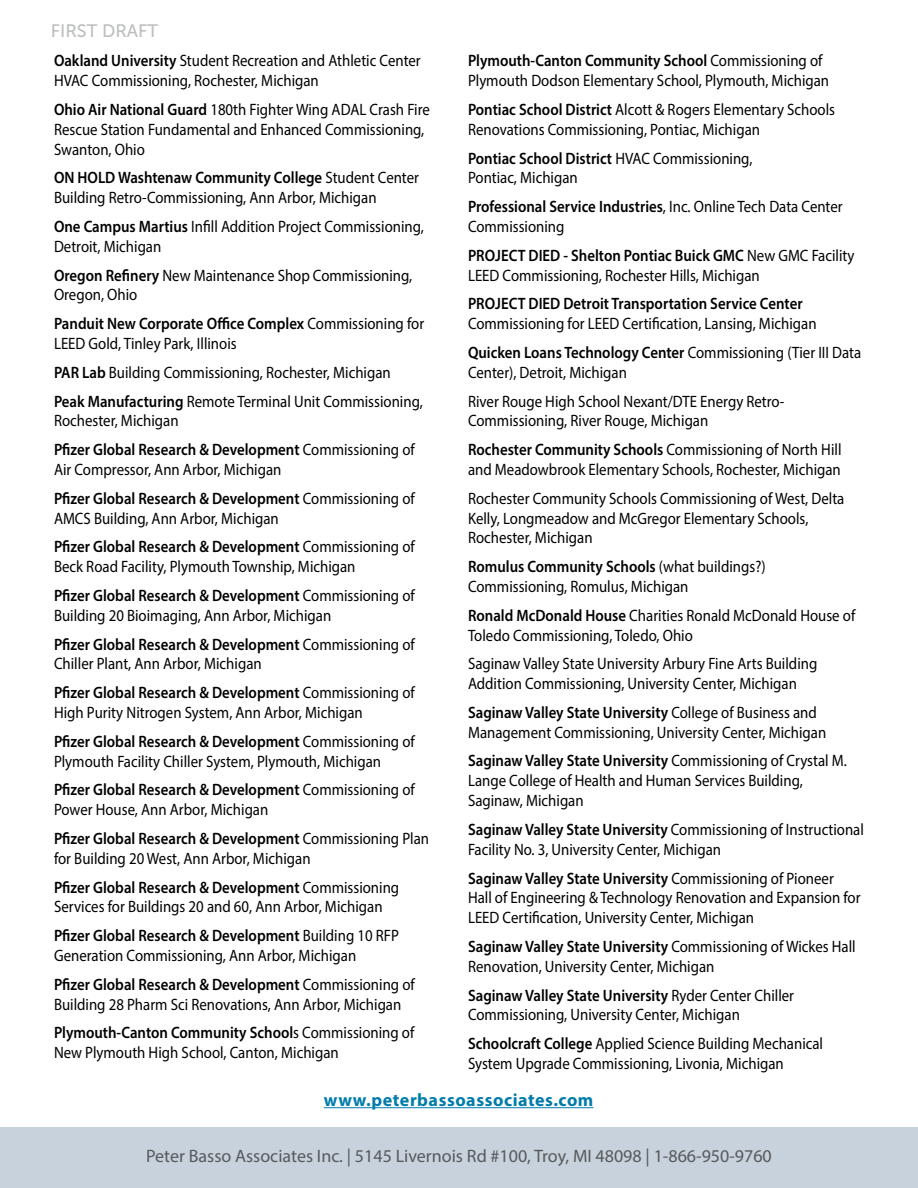
<style>
.page{position:relative;width:918px;height:1188px;background:#fff}
.page>*{position:absolute;margin:0;border:0;box-sizing:border-box;transform-origin:0 0}
.t1{font:18px "Myriad Pro";color:#58595b}
.t2{font:700 18px "Myriad Pro";letter-spacing:.03em;color:#007cab}
.t3{font:18px "Museo Sans 500";color:#bcbec0}
.t4{font:16.5px/19.8px "Myriad Pro";color:#000;scale:.9 1}
.t5{font:600 16.5px "Myriad Pro";color:#000;scale:.9 1}
.s1{font-weight:600}
</style>
<div class="page">
<div style="left:0;top:1128px;width:918px;height:60px;background:#c7d2dc"></div>
<hr style="left:324px;top:1107px;width:269px;height:1px;background:#007cab">
<p class="t3" style="left:51px;top:21px;width:109px">FIRST DRAFT</p>
<p class="t4" style="left:54px;top:51px;width:409px"><span class="s1">Oakland University</span> Student Recreation and Athletic Center<br>HVAC Commissioning, Rochester, Michigan</p>
<p class="t4" style="left:54px;top:99px;width:419px"><span class="s1">Ohio Air National Guard</span> 180th Fighter Wing ADAL Crash Fire<br>Rescue Station Fundamental and Enhanced Commissioning,<br>Swanton, Ohio</p>
<p class="t4" style="left:54px;top:168px;width:407px"><span class="s1">ON HOLD Washtenaw Community College</span> Student Center<br>Building Retro-Commissioning, Ann Arbor, Michigan</p>
<p class="t4" style="left:54px;top:216px;width:413px"><span class="s1">One Campus Martius</span> Infill Addition Project Commissioning,<br>Detroit, Michigan</p>
<p class="t4" style="left:54px;top:265px;width:400px"><span class="s1">Oregon Refinery</span> New Maintenance Shop Commissioning,<br>Oregon, Ohio</p>
<p class="t4" style="left:54px;top:313px;width:413px"><span class="s1">Panduit New Corporate Office Complex</span> Commissioning for<br>LEED Gold, Tinley Park, Illinois</p>
<p class="t4" style="left:54px;top:358px;width:411px;line-height:28.8px"><span class="s1">PAR Lab</span> Building Commissioning, Rochester, Michigan<br><span class="s1">Peak Manufacturing</span> Remote Terminal Unit Commissioning,</p>
<p class="t4" style="left:54px;top:406px;width:402px;line-height:28.8px">Rochester, Michigan<br><span class="s1">Pfizer Global Research &amp; Development</span> Commissioning of</p>
<p class="t4" style="left:54px;top:455px;width:402px;line-height:28.8px">Air Compressor, Ann Arbor, Michigan<br><span class="s1">Pfizer Global Research &amp; Development</span> Commissioning of</p>
<p class="t4" style="left:54px;top:503px;width:402px;line-height:28.8px">AMCS Building, Ann Arbor, Michigan<br><span class="s1">Pfizer Global Research &amp; Development</span> Commissioning of</p>
<p class="t4" style="left:54px;top:552px;width:402px;line-height:28.8px">Beck Road Facility, Plymouth Township, Michigan<br><span class="s1">Pfizer Global Research &amp; Development</span> Commissioning of</p>
<p class="t4" style="left:54px;top:601px;width:402px;line-height:28.8px">Building 20 Bioimaging, Ann Arbor, Michigan<br><span class="s1">Pfizer Global Research &amp; Development</span> Commissioning of</p>
<p class="t4" style="left:54px;top:649px;width:402px;line-height:28.8px">Chiller Plant, Ann Arbor, Michigan<br><span class="s1">Pfizer Global Research &amp; Development</span> Commissioning of</p>
<p class="t4" style="left:54px;top:698px;width:402px;line-height:28.8px">High Purity Nitrogen System, Ann Arbor, Michigan<br><span class="s1">Pfizer Global Research &amp; Development</span> Commissioning of</p>
<p class="t4" style="left:54px;top:746px;width:402px;line-height:28.8px">Plymouth Facility Chiller System, Plymouth, Michigan<br><span class="s1">Pfizer Global Research &amp; Development</span> Commissioning of</p>
<p class="t4" style="left:54px;top:795px;width:418px;line-height:28.8px">Power House, Ann Arbor, Michigan<br><span class="s1">Pfizer Global Research &amp; Development</span> Commissioning Plan</p>
<p class="t4" style="left:54px;top:844px;width:385px;line-height:28.8px">for Building 20 West, Ann Arbor, Michigan<br><span class="s1">Pfizer Global Research &amp; Development</span> Commissioning</p>
<p class="t4" style="left:54px;top:892px;width:385px;line-height:28.8px">Services for Buildings 20 and 60, Ann Arbor, Michigan<br><span class="s1">Pfizer Global Research &amp; Development</span> Building 10 RFP</p>
<p class="t4" style="left:54px;top:941px;width:402px;line-height:28.8px">Generation Commissioning, Ann Arbor, Michigan<br><span class="s1">Pfizer Global Research &amp; Development</span> Commissioning of</p>
<p class="t4" style="left:54px;top:989px;width:402px;line-height:28.8px">Building 28 Pharm Sci Renovations, Ann Arbor, Michigan<br><span class="s1">Plymouth-Canton Community School</span>s Commissioning of</p>
<p class="t4" style="left:54px;top:1042px;width:318px">New Plymouth High School, Canton, Michigan</p>
<p class="t4" style="left:468px;top:51px;width:403px"><span class="s1">Plymouth-Canton Community School</span> Commissioning of<br>Plymouth Dodson Elementary School, Plymouth, Michigan</p>
<p class="t4" style="left:468px;top:99px;width:409px"><span class="s1">Pontiac School District</span> Alcott &amp; Rogers Elementary Schools<br>Renovations Commissioning, Pontiac, Michigan</p>
<p class="t4" style="left:468px;top:148px;width:318px"><span class="s1">Pontiac School District</span> HVAC Commissioning,<br>Pontiac, Michigan</p>
<p class="t4" style="left:468px;top:196px;width:418px"><span class="s1">Professional Service Industries</span>, Inc. Online Tech Data Center<br>Commissioning</p>
<p class="t4" style="left:468px;top:245px;width:431px"><span class="s1">PROJECT DIED - Shelton Pontiac Buick GMC</span> New GMC Facility<br>LEED Commissioning, Rochester Hills, Michigan</p>
<p class="t5" style="left:468px;top:293px;width:373px">PROJECT DIED Detroit Transportation Service Center</p>
<p class="t4" style="left:468px;top:309px;width:438px;line-height:28.8px">Commissioning for LEED Certification, Lansing, Michigan<br><span class="s1">Quicken Loans Technology Center</span> Commissioning (Tier III Data</p>
<p class="t4" style="left:468px;top:358px;width:353px;line-height:28.8px">Center), Detroit, Michigan<br>River Rouge High School Nexant/DTE Energy Retro-</p>
<p class="t4" style="left:468px;top:406px;width:417px;line-height:28.8px">Commissioning, River Rouge, Michigan<br><span class="s1">Rochester Community Schools</span> Commissioning of North Hill</p>
<p class="t4" style="left:468px;top:455px;width:420px;line-height:28.8px">and Meadowbrook Elementary Schools, Rochester, Michigan<br>Rochester Community Schools Commissioning of West, Delta</p>
<p class="t4" style="left:468px;top:508px;width:380px">Kelly, Longmeadow and McGregor Elementary Schools,<br>Rochester, Michigan</p>
<p class="t4" style="left:468px;top:556px;width:332px"><span class="s1">Romulus Community Schools</span> (what buildings?)<br>Commissioning, Romulus, Michigan</p>
<p class="t4" style="left:468px;top:605px;width:432px"><span class="s1">Ronald McDonald House</span> Charities Ronald McDonald House of<br>Toledo Commissioning, Toledo, Ohio</p>
<p class="t4" style="left:468px;top:654px;width:390px">Saginaw Valley State University Arbury Fine Arts Building<br>Addition Commissioning, University Center, Michigan</p>
<p class="t4" style="left:468px;top:702px;width:400px"><span class="s1">Saginaw Valley State University</span> College of Business and<br>Management Commissioning, University Center, Michigan</p>
<p class="t4" style="left:468px;top:751px;width:423px"><span class="s1">Saginaw Valley State University</span> Commissioning of Crystal M.<br>Lange College of Health and Human Services Building,<br>Saginaw, Michigan</p>
<p class="t4" style="left:468px;top:819px;width:441px"><span class="s1">Saginaw Valley State University</span> Commissioning of Instructional<br>Facility No. 3, University Center, Michigan</p>
<p class="t4" style="left:468px;top:868px;width:438px"><span class="s1">Saginaw Valley State University</span> Commissioning of Pioneer<br>Hall of Engineering &amp; Technology Renovation and Expansion for<br>LEED Certification, University Center, Michigan</p>
<p class="t4" style="left:468px;top:936px;width:432px"><span class="s1">Saginaw Valley State University</span> Commissioning of Wickes Hall<br>Renovation, University Center, Michigan</p>
<p class="t4" style="left:468px;top:985px;width:364px"><span class="s1">Saginaw Valley State University</span> Ryder Center Chiller<br>Commissioning, University Center, Michigan</p>
<p class="t4" style="left:468px;top:1033px;width:396px"><span class="s1">Schoolcraft College</span> Applied Science Building Mechanical<br>System Upgrade Commissioning, Livonia, Michigan</p>
<p class="t2" style="left:324px;top:1088px;width:271px">www.peterbassoassociates.com</p>
<p class="t1" style="left:146px;top:1144px;width:627px">Peter Basso Associates Inc. | 5145 Livernois Rd #100, Troy, MI 48098 | 1-866-950-9760</p>
</div>
